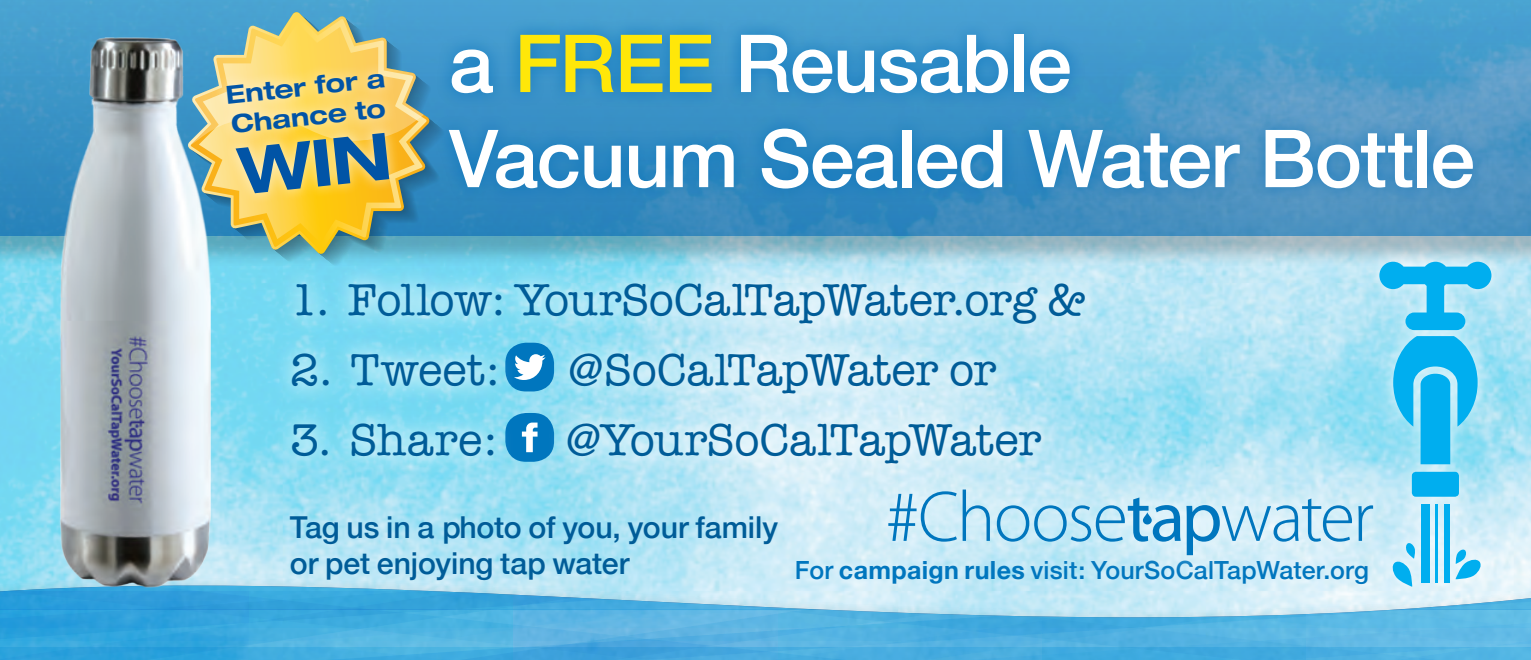
<style>
.page{position:relative;width:1531px;height:660px;background:#fff}
.page>*{position:absolute;margin:0;border:0;box-sizing:border-box;transform-origin:0 0}
.t1{font:500 80px/95px "Helvetica Neue";letter-spacing:-.015em;color:#fff}
.t2{font:500 45px "American Typewriter";letter-spacing:-.01em;color:#005c98}
.t3{font:500 30.25px/36.2px "Helvetica Neue";color:#005c98}
.t4{font:500 25px "Helvetica Neue";letter-spacing:.005em;color:#0076be}
.t5{font:700 expanded 25px/30px "Helvetica Neue";color:#0154a6}
.s1{color:#ffe709}
.s2{font-weight:700}
</style>
<div class="page">
<img style="left:0;top:0;width:1531px;height:659px">
<svg style="left:273px;top:263px;width:831px;height:221px;background:#abe3f4"></svg>
<img style="left:20px;top:13px;width:218px;height:476px">
<div style="left:434px;top:19px;width:1054px;height:185px;background:#006fba;opacity:.75"></div>
<div style="left:1364px;top:246px;width:143px;height:354px;background:#fff;opacity:.75"></div>
<svg style="left:1393px;top:336px;width:84px;height:128px;background:#3fc2f1"></svg>
<svg style="left:1379px;top:261px;width:112px;height:69px;background:#5ecbf2"></svg>
<div style="left:1412px;top:471px;width:47px;height:25px;background:#00aeef;border-radius:4px"></div>
<svg style="left:187px;top:12px;width:243px;height:242px;background:#66acca"></svg>
<svg style="left:191px;top:15px;width:236px;height:236px;background:#6fabb7"></svg>
<svg style="left:199px;top:210px;width:220px;height:33px;background:#9eaa6c"></svg>
<svg style="left:860px;top:460px;width:541px;height:29px;background:#c0e8f6"></svg>
<svg style="left:0;top:489px;width:1531px;height:141px;background:#9ed4eb"></svg>
<svg style="left:188px;top:11px;width:236px;height:199px;background:#cec783"></svg>
<p class="t5" style="left:224px;top:79px;width:162px;rotate:-6deg">Enter for a<br>Chance to</p>
<h1 class="t1" style="left:449px;top:9px;width:1027px">a <span class="s1">FREE</span> Reusable<br>Vacuum Sealed Water Bottle</h1>
<p class="t2" style="left:290px;top:275px;width:797px">1. Follow: YourSoCalTapWater.org &amp;</p>
<p class="t2" style="left:290px;top:345px;width:212px">2. Tweet:</p>
<p class="t2" style="left:569px;top:345px;width:429px">@SoCalTapWater or</p>
<p class="t2" style="left:290px;top:415px;width:210px">3. Share:</p>
<p class="t2" style="left:567px;top:415px;width:476px">@YourSoCalTapWater</p>
<p class="t3" style="left:290px;top:506px;width:490px">Tag us in a photo of you, your family or pet enjoying tap water</p>
<p class="t4" style="left:795px;top:549px;width:576px">For <span class="s2">campaign rules</span> visit: YourSoCalTapWater.org</p>
</div>
